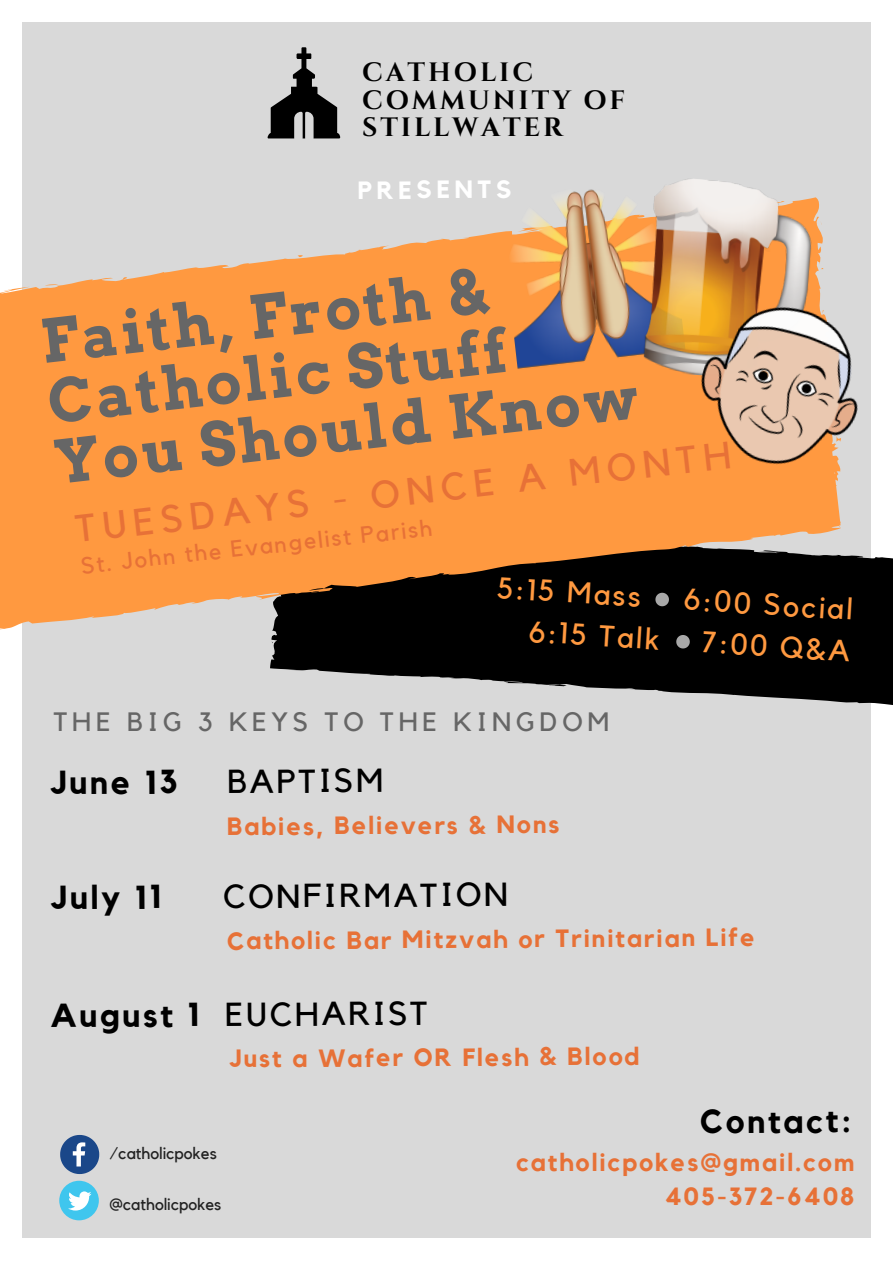
<style>
.page{position:relative;width:893px;height:1263px;background:#fff}
.page>*{position:absolute;margin:0;border:0;box-sizing:border-box;transform-origin:0 0}
.t1{font:700 59.62px/60.4px "Arvo";color:#666}
.t2{font:38.1px "Kollektif";color:#e77137}
.t3{font:33.08px "Kollektif";letter-spacing:.075em;color:#000}
.t4{font:700 33.08px "Kollektif";letter-spacing:.075em;color:#000}
.t5{font:29.78px "Kollektif";color:#ff9940}
.t6{font:700 26.47px/27.6px "Cinzel";letter-spacing:.11em;color:#000}
.t7{font:26.47px "Kollektif";letter-spacing:.18em;color:#666}
.t8{font:700 24.83px/34.3px "Kollektif";letter-spacing:.075em;color:#e77137;text-align:right}
.t9{font:700 24.83px "Kollektif";letter-spacing:.185em;color:#fff}
.t10{font:23.17px "Kollektif";color:#e77137}
.t11{font:16.58px "Kollektif";color:#222}
.s1{font-weight:700}
</style>
<div class="page">
<div style="left:22px;top:23px;width:849px;height:1215px;background:#d9d9d9"></div>
<svg style="left:270px;top:555px;width:623px;height:150px;fill:#000"></svg>
<svg style="left:0;top:232px;width:857px;height:398px;background:#d78945"></svg>
<svg style="left:298px;top:254px;width:7px;height:3px"></svg>
<svg style="left:45px;top:283px;width:13px;height:3px"></svg>
<svg style="left:268px;top:47px;width:72px;height:91px"></svg>
<svg style="left:655px;top:593px;width:14px;height:13px"></svg>
<svg style="left:676px;top:635px;width:14px;height:13px"></svg>
<div style="left:59px;top:1181px;width:40px;height:39px;background:#3fc6ee;border-radius:50%"></div>
<svg style="left:68px;top:1191px;width:24px;height:19px"></svg>
<svg style="left:60px;top:1135px;width:39px;height:39px"></svg>
<img style="left:498px;top:189px;width:129px;height:181px">
<img style="left:627px;top:179px;width:203px;height:205px">
<img style="left:668px;top:274px;width:190px;height:225px">
<p class="t6" style="left:362px;top:59px;width:265px">CATHOLIC<br>COMMUNITY OF<br>STILLWATER</p>
<p class="t9" style="left:358px;top:178px;width:155px">PRESENTS</p>
<h1 class="t1" style="left:38px;top:310px;width:589px;rotate:-6deg">Faith, Froth &amp;<br>Catholic Stuff<br>You Should Know</h1>
<h2 class="t2" style="left:74px;top:509px;width:661px;rotate:-6deg">TUESDAYS - ONCE A MONTH</h2>
<p class="t10" style="left:80px;top:554px;width:354px;rotate:-6deg">St. John the Evangelist Parish</p>
<p class="t5" style="left:499px;top:573px;width:145px;rotate:4deg">5:15 Mass</p>
<p class="t5" style="left:685px;top:585px;width:171px;rotate:4deg">6:00 Social</p>
<p class="t5" style="left:530px;top:617px;width:133px;rotate:4deg">6:15 Talk</p>
<p class="t5" style="left:704px;top:628px;width:149px;rotate:4deg">7:00 Q&amp;A</p>
<p class="t7" style="left:54px;top:710px;width:557px">THE BIG 3 KEYS TO THE KINGDOM</p>
<h3 class="t4" style="left:50px;top:767px;width:129px">June 13</h3>
<h3 class="t3" style="left:227px;top:766px;width:158px">BAPTISM</h3>
<p class="t8" style="left:227px;top:809px;width:334px">Babies, Believers &amp; Nons</p>
<h3 class="t4" style="left:51px;top:882px;width:113px">July 11</h3>
<h3 class="t3" style="left:223px;top:880px;width:287px">CONFIRMATION</h3>
<p class="t8" style="left:227px;top:923px;width:529px">Catholic Bar Mitzvah or Trinitarian Life</p>
<h3 class="t3" style="left:50px;top:999px;width:379px"><span class="s1">August 1</span> EUCHARIST</h3>
<p class="t8" style="left:229px;top:1041px;width:412px">Just a Wafer OR Flesh &amp; Blood</p>
<p class="t11" style="left:110px;top:1146px;width:108px">/catholicpokes</p>
<p class="t11" style="left:109px;top:1196px;width:113px">@catholicpokes</p>
<h3 class="t4" style="left:700px;top:1106px;width:153px">Contact:</h3>
<p class="t8" style="left:516px;top:1146px;width:340px">catholicpokes@gmail.com<br>405-372-6408</p>
</div>
